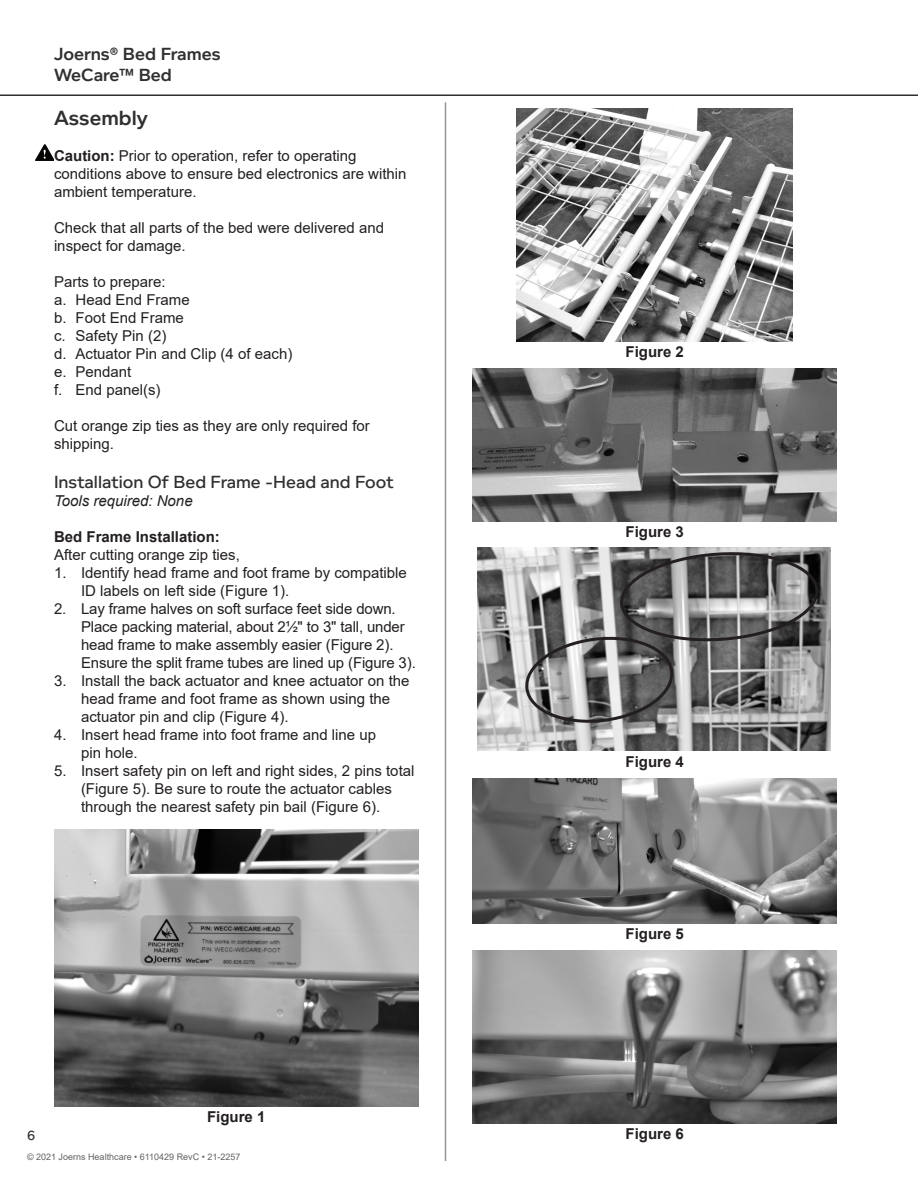
<style>
.page{position:relative;width:918px;height:1188px;background:#fff}
.page>*{position:absolute;margin:0;border:0;box-sizing:border-box;transform-origin:0 0}
.t1{font:600 21px "Foundry Context";color:#312f30}
.t2{font:500 18px "Foundry Context";color:#312f30}
.t3{font:600 18px/21px "Foundry Context";color:#312f30}
.t4{font:15px/18px "Arial";color:#231f20}
.t5{font:700 15px "Arial";color:#231f20}
.t6{font:italic 15px "Arial";color:#231f20}
.t7{font:500 13.5px "Foundry Context";color:#312f30}
.t8{font:9px "Arial";color:#636366}
.s1{font-weight:700}
</style>
<div class="page">
<hr style="left:445px;top:102px;width:1px;height:1059px;background:#939598">
<hr style="left:0;top:94px;width:918px;height:2px;background:#312f30">
<svg style="left:36px;top:145px;width:18px;height:16px"></svg>
<img style="left:54px;top:830px;width:364px;height:276px">
<img style="left:472px;top:950px;width:365px;height:173px">
<img style="left:472px;top:778px;width:365px;height:146px">
<img style="left:472px;top:368px;width:365px;height:154px">
<img style="left:517px;top:108px;width:276px;height:233px">
<img style="left:477px;top:548px;width:354px;height:203px">
<svg style="left:524px;top:550px;width:295px;height:175px;background:#828282"></svg>
<p class="t3" style="left:54px;top:43px;width:168px">Joerns® Bed Frames<br>WeCare™ Bed</p>
<h1 class="t1" style="left:54px;top:105px;width:95px">Assembly</h1>
<p class="t4" style="left:54px;top:146px;width:354px"><span class="s1">Caution:</span> Prior to operation, refer to operating conditions above to ensure bed electronics are within ambient temperature.</p>
<p class="t4" style="left:54px;top:218px;width:332px">Check that all parts of the bed were delivered and inspect for damage.</p>
<p class="t4" style="left:54px;top:272px;width:240px">Parts to prepare:<br>a. Head End Frame<br>b. Foot End Frame<br>c. Safety Pin (2)<br>d. Actuator Pin and Clip (4 of each) e. Pendant<br>f. End panel(s)</p>
<p class="t4" style="left:54px;top:416px;width:317px">Cut orange zip ties as they are only required for shipping.</p>
<p class="t2" style="left:54px;top:471px;width:341px">Installation Of Bed Frame -Head and Foot</p>
<p class="t6" style="left:54px;top:491px;width:140px">Tools required: None</p>
<p class="t5" style="left:54px;top:526px;width:167px">Bed Frame Installation:</p>
<p class="t4" style="left:54px;top:545px;width:187px">After cutting orange zip ties,</p>
<p class="t4" style="left:81px;top:563px;width:327px;text-indent:-27px">1. Identify head frame and foot frame by compatible<br>ID labels on left side (Figure 1).</p>
<p class="t4" style="left:81px;top:599px;width:336px;text-indent:-27px">2. Lay frame halves on soft surface feet side down.<br>Place packing material, about 21/2" to 3" tall, under head frame to make assembly easier (Figure 2).<br>Ensure the split frame tubes are lined up (Figure 3).</p>
<p class="t4" style="left:81px;top:671px;width:330px;text-indent:-27px">3. Install the back actuator and knee actuator on the head frame and foot frame as shown using the actuator pin and clip (Figure 4).</p>
<p class="t4" style="left:81px;top:725px;width:297px;text-indent:-27px">4. Insert head frame into foot frame and line up pin hole.</p>
<p class="t4" style="left:54px;top:761px;width:362px;text-align:center">5. Insert safety pin on left and right sides, 2 pins total (Figure 5). Be sure to route the actuator cables through the nearest safety pin bail (Figure 6).</p>
<p class="t7" style="left:27px;top:1128px;width:10px">6</p>
<p class="t5" style="left:207px;top:1106px;width:60px">Figure 1</p>
<p class="t8" style="left:27px;top:1150px;width:215px">© 2021 Joerns Healthcare • 6110429 RevC • 21-2257</p>
<p class="t5" style="left:626px;top:341px;width:60px">Figure 2</p>
<p class="t5" style="left:626px;top:521px;width:60px">Figure 3</p>
<p class="t5" style="left:626px;top:751px;width:60px">Figure 4</p>
<p class="t5" style="left:626px;top:924px;width:60px">Figure 5</p>
<p class="t5" style="left:626px;top:1123px;width:60px">Figure 6</p>
</div>
